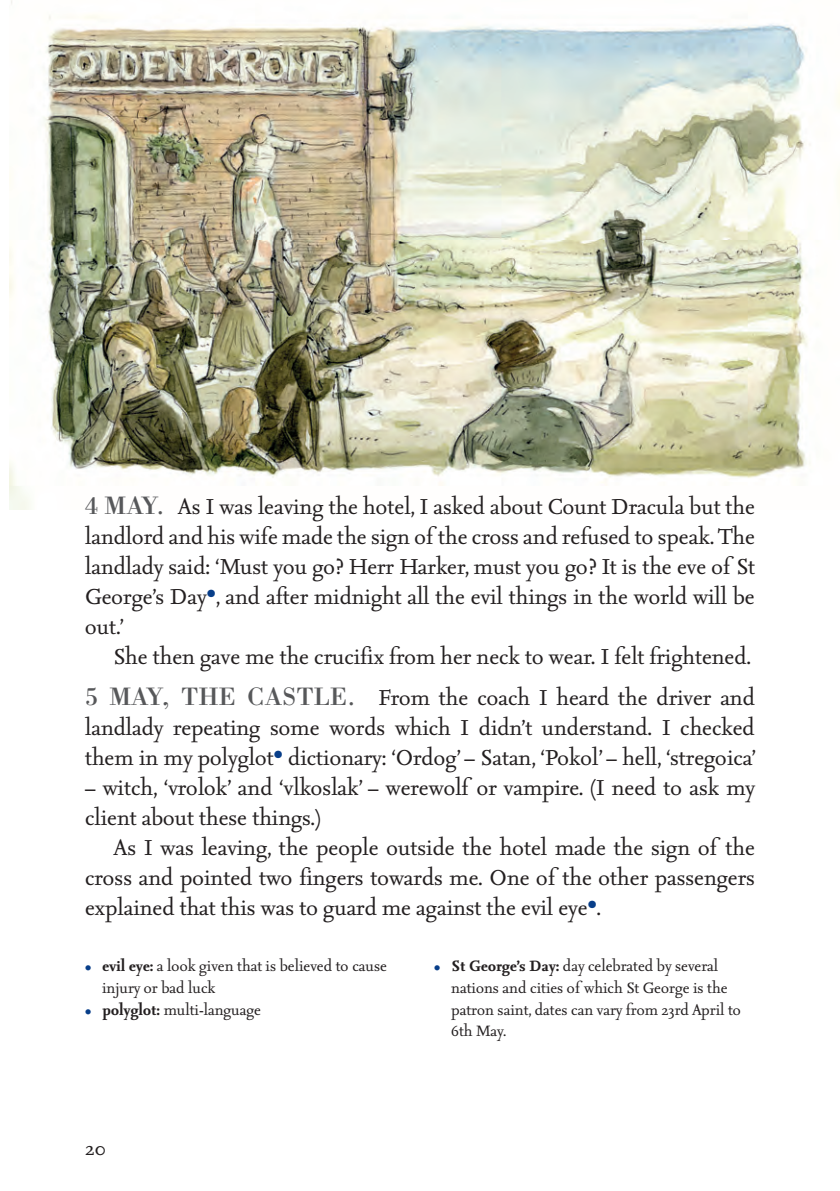
<style>
.page{position:relative;width:840px;height:1191px;background:#fff}
.page>*{position:absolute;margin:0;border:0;box-sizing:border-box;transform-origin:0 0}
.t1{font:26px/30px "Seria";color:#231f20;text-align:justify}
.t2{font:24px "Seria";color:#231f20}
.t3{font:18px/21.6px "Seria";color:#231f20}
.s1{font-family:"Bodoni";color:#57585a}
.s2{font-weight:700;color:#083e89}
.s3{font-weight:700}
</style>
<div class="page">
<img style="left:9px;top:0;width:830px;height:509px">
<p class="t1" style="left:85px;top:492px;width:671px"><span class="s1">4 MAY.</span> As I was leaving the hotel, I asked about Count Dracula but the landlord and his wife made the sign of the cross and refused to speak. The landlady said: ‘Must you go? Herr Harker, must you go? It is the eve of St George’s Day<sup>•</sup>, and after midnight all the evil things in the world will be out.’</p>
<p class="t1" style="left:85px;top:636px;width:671px;line-height:41.4px;text-align:right">She then gave me the crucifix from her neck to wear. I felt frightened.<br><span class="s1">5 MAY, THE CASTLE.</span> From the coach I heard the driver and</p>
<p class="t1" style="left:85px;top:713px;width:672px">landlady repeating some words which I didn’t understand. I checked them in my polyglot<sup>•</sup> dictionary: ‘Ordog’ – Satan, ‘Pokol’ – hell, ‘stregoica’</p>
<p class="t1" style="left:85px;top:773px;width:671px">– witch, ‘vrolok’ and ‘vlkoslak’ – werewolf or vampire. (I need to ask my client about these things.)</p>
<p class="t1" style="left:85px;top:833px;width:671px;text-indent:28px">As I was leaving, the people outside the hotel made the sign of the cross and pointed two fingers towards me. One of the other passengers explained that this was to guard me against the evil eye<sup>•</sup>.</p>
<p class="t3" style="left:102px;top:956px;width:286px;text-indent:-17px"><span class="s2">•</span> <span class="s3">evil eye:</span> a look given that is believed to cause injury or bad luck</p>
<p class="t3" style="left:85px;top:999px;width:177px"><span class="s2">•</span> <span class="s3">polyglot:</span> multi-language</p>
<p class="t2" style="left:85px;top:1135px;width:22px">20</p>
<p class="t3" style="left:451px;top:956px;width:291px;text-indent:-17px"><span class="s2">•</span> <span class="s3">St George’s Day:</span> day celebrated by several nations and cities of which St George is the patron saint, dates can vary from 23rd April to 6th May.</p>
</div>
